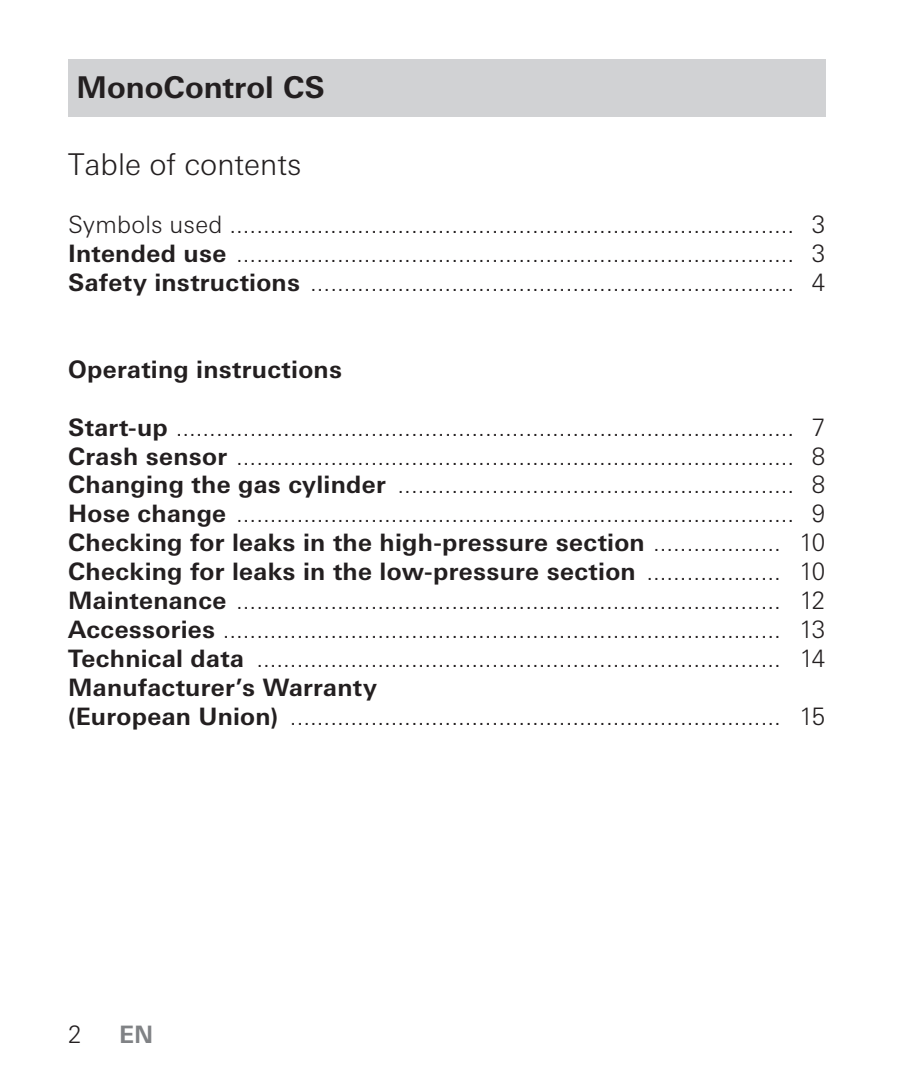
<style>
.page{position:relative;width:919px;height:1089px;background:#fff}
.page>*{position:absolute;margin:0;border:0;box-sizing:border-box;transform-origin:0 0}
.t1{font:300 30px "Univers Next W1 G";color:#231f20}
.t2{font:700 30px "Univers Next W1 G";color:#231f20}
.t3{font:300 24px/28.8px "Univers Next W1 G";letter-spacing:.01em;color:#231f20;text-align:justify}
.t4{font:700 24px "Univers Next W1 G";letter-spacing:.01em;color:#231f20}
.t5{font:700 24px "Univers Next W1 G";color:#808285}
.s1{font-weight:700}
</style>
<div class="page">
<div style="left:68px;top:60px;width:757px;height:57px;background:#d1d2d4"></div>
<p class="t2" style="left:77px;top:69px;width:250px">MonoControl CS</p>
<p class="t1" style="left:68px;top:147px;width:235px">Table of contents</p>
<p class="t3" style="left:68px;top:210px;width:758px">Symbols used .................................................................................... 3<br><span class="s1">Intended use</span> ................................................................................... 3<br><span class="s1">Safety instructions</span> ........................................................................ 4</p>
<p class="t4" style="left:68px;top:355px;width:275px">Operating instructions</p>
<p class="t3" style="left:68px;top:412px;width:758px;text-align:left"><span class="s1">Start-up</span> ............................................................................................ 7<br><span class="s1">Crash sensor</span> ................................................................................... 8<br><span class="s1">Changing the gas cylinder</span> ........................................................... 8<br><span class="s1">Hose change</span> ................................................................................... 9<br><span class="s1">Checking for leaks in the high-pressure section</span> ................... 10<br><span class="s1">Checking for leaks in the low-pressure section</span> .................... 10<br><span class="s1">Maintenance</span> ................................................................................. 12<br><span class="s1">Accessories</span> ................................................................................... 13<br><span class="s1">Technical data</span> .............................................................................. 14<br><span class="s1">Manufacturer’s Warranty<br>(European Union)</span> ......................................................................... 15</p>
<p class="t3" style="left:68px;top:1020px;width:15px">2</p>
<p class="t5" style="left:119px;top:1020px;width:36px">EN</p>
</div>
